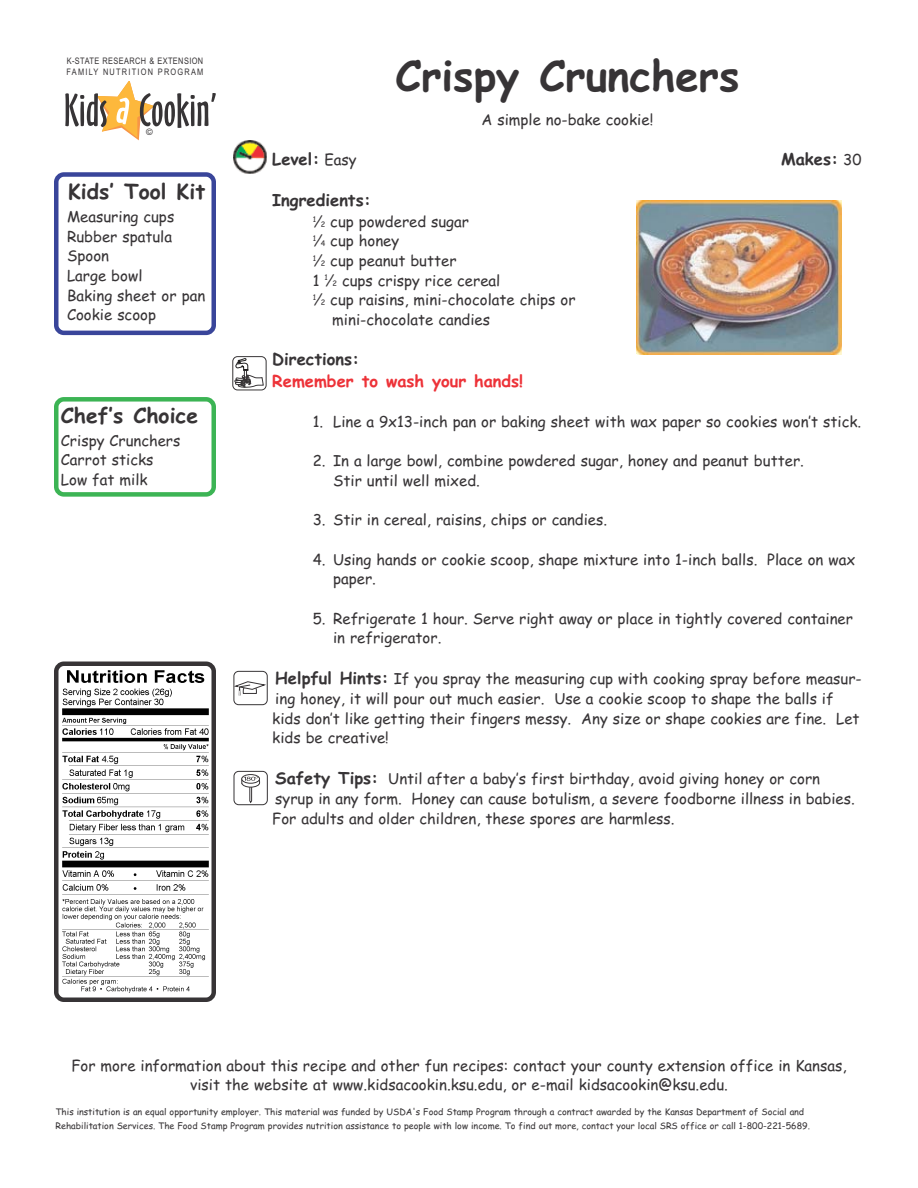
<style>
.page{position:relative;width:918px;height:1188px;background:#fff}
.page>*{position:absolute;margin:0;border:0;box-sizing:border-box;transform-origin:0 0}
.t1{font:700 42px "Comic Sans MS";color:#373436}
.t2{font:700 21px "Comic Sans MS";color:#373436}
.t3{font:700 16.5px "Comic Sans MS";color:#373436}
.t4{font:700 16.5px "Comic Sans MS";color:#ed3238}
.t5{font:15px/19.6px "Comic Sans MS";color:#373436}
.t6{font:9px/14.2px "Comic Sans MS";color:#373436}
.t7{font:9px/10.8px "Arial Narrow";letter-spacing:.06em;color:#373436}
.t8{font:9px "Arial";color:#373436}
.s1{font-weight:400;font-size:15px}
.s2{font-style:italic}
.s3{font-size:7.5px}
.s4{font-weight:700;font-size:16.5px}
</style>
<div class="page">
<svg style="left:54px;top:172px;width:162px;height:163px"></svg>
<svg style="left:54px;top:397px;width:162px;height:100px"></svg>
<img style="left:636px;top:200px;width:206px;height:155px">
<div style="left:234px;top:671px;width:34px;height:34px;border:1px solid #373436;border-radius:5px"></div>
<svg style="left:233px;top:681px;width:34px;height:15px"></svg>
<div style="left:234px;top:771px;width:34px;height:34px;border:1px solid #373436;border-radius:5px"></div>
<svg style="left:241px;top:774px;width:19px;height:10px"></svg>
<svg style="left:241px;top:777px;width:19px;height:26px"></svg>
<svg style="left:244px;top:140px;width:12px;height:1px"></svg>
<img style="left:234px;top:141px;width:33px;height:33px">
<svg style="left:54px;top:662px;width:162px;height:340px"></svg>
<svg style="left:235px;top:358px;width:28px;height:30px"></svg>
<div style="left:233px;top:356px;width:33px;height:34px;border:1px solid #373436;border-radius:5px"></div>
<svg style="left:65px;top:81px;width:151px;height:59px"></svg>
<p class="t7" style="left:67px;top:56px;width:138px">K-STATE RESEARCH &amp; EXTENSION<br>FAMILY NUTRITION PROGRAM</p>
<p class="t8" style="left:146px;top:127px;width:8px">©</p>
<h2 class="t2" style="left:68px;top:183px;width:139px">Kids’ Tool Kit</h2>
<p class="t5" style="left:67px;top:208px;width:140px">Measuring cups<br>Rubber spatula<br>Spoon<br>Large bowl<br>Baking sheet or pan<br>Cookie scoop</p>
<h2 class="t2" style="left:61px;top:407px;width:139px">Chef’s Choice</h2>
<p class="t5" style="left:61px;top:432px;width:121px">Crispy Crunchers<br>Carrot sticks<br>Low fat milk</p>
<h1 class="t1" style="left:395px;top:59px;width:346px">Crispy Crunchers</h1>
<p class="t5" style="left:482px;top:111px;width:173px">A simple no-bake cookie!</p>
<p class="t3" style="left:272px;top:152px;width:86px">Level: <span class="s1">Easy</span></p>
<p class="t3" style="left:781px;top:152px;width:82px">Makes: <span class="s1">30</span></p>
<p class="t3" style="left:272px;top:194px;width:100px">Ingredients:</p>
<p class="t5" style="left:313px;top:213px;width:158px"><sup>1</sup><span class="s2">/</span><span class="s3">2</span> cup powdered sugar</p>
<p class="t5" style="left:313px;top:233px;width:88px"><sup>1</sup><span class="s2">/</span><span class="s3">4</span> cup honey</p>
<p class="t5" style="left:313px;top:252px;width:145px"><sup>1</sup><span class="s2">/</span><span class="s3">2</span> cup peanut butter</p>
<p class="t5" style="left:313px;top:272px;width:189px">1 <sup>1</sup><span class="s2">/</span><span class="s3">2</span> cups crispy rice cereal</p>
<p class="t5" style="left:313px;top:292px;width:264px"><sup>1</sup><span class="s2">/</span><span class="s3">2</span> cup raisins, mini-chocolate chips or</p>
<p class="t5" style="left:332px;top:311px;width:159px">mini-chocolate candies</p>
<p class="t3" style="left:272px;top:353px;width:89px">Directions:</p>
<p class="t4" style="left:272px;top:374px;width:252px">Remember to wash your hands!</p>
<p class="t5" style="left:313px;top:414px;width:550px">1. Line a 9x13-inch pan or baking sheet with wax paper so cookies won’t stick.</p>
<p class="t5" style="left:333px;top:453px;width:472px;text-indent:-20px">2. In a large bowl, combine powdered sugar, honey and peanut butter.<br>Stir until well mixed.</p>
<p class="t5" style="left:313px;top:512px;width:296px">3. Stir in cereal, raisins, chips or candies.</p>
<p class="t5" style="left:333px;top:551px;width:524px;text-indent:-20px">4. Using hands or cookie scoop, shape mixture into 1-inch balls. Place on wax paper.</p>
<p class="t5" style="left:333px;top:610px;width:521px;text-indent:-20px">5. Refrigerate 1 hour. Serve right away or place in tightly covered container in refrigerator.</p>
<p class="t5" style="left:272px;top:670px;width:591px"><span class="s4">Helpful Hints:</span> If you spray the measuring cup with cooking spray before measur&shy;ing honey, it will pour out much easier. Use a cookie scoop to shape the balls if kids don’t like getting their fingers messy. Any size or shape cookies are fine. Let kids be creative!</p>
<p class="t5" style="left:272px;top:770px;width:584px;line-height:20.1px"><span class="s4">Safety Tips:</span> Until after a baby’s first birthday, avoid giving honey or corn syrup in any form. Honey can cause botulism, a severe foodborne illness in babies.<br>For adults and older children, these spores are harmless.</p>
<p class="t5" style="left:71px;top:1057px;width:777px;text-align:center">For more information about this recipe and other fun recipes: contact your county extension office in Kansas, visit the website at www.kidsacookin.ksu.edu, or e-mail kidsacookin@ksu.edu.</p>
<p class="t6" style="left:56px;top:1105px;width:756px">This institution is an equal opportunity employer. This material was funded by USDA's Food Stamp Program through a contract awarded by the Kansas Department of Social and<br>Rehabilitation Services. The Food Stamp Program provides nutrition assistance to people with low income. To find out more, contact your local SRS office or call 1-800-221-5689.</p>
</div>
